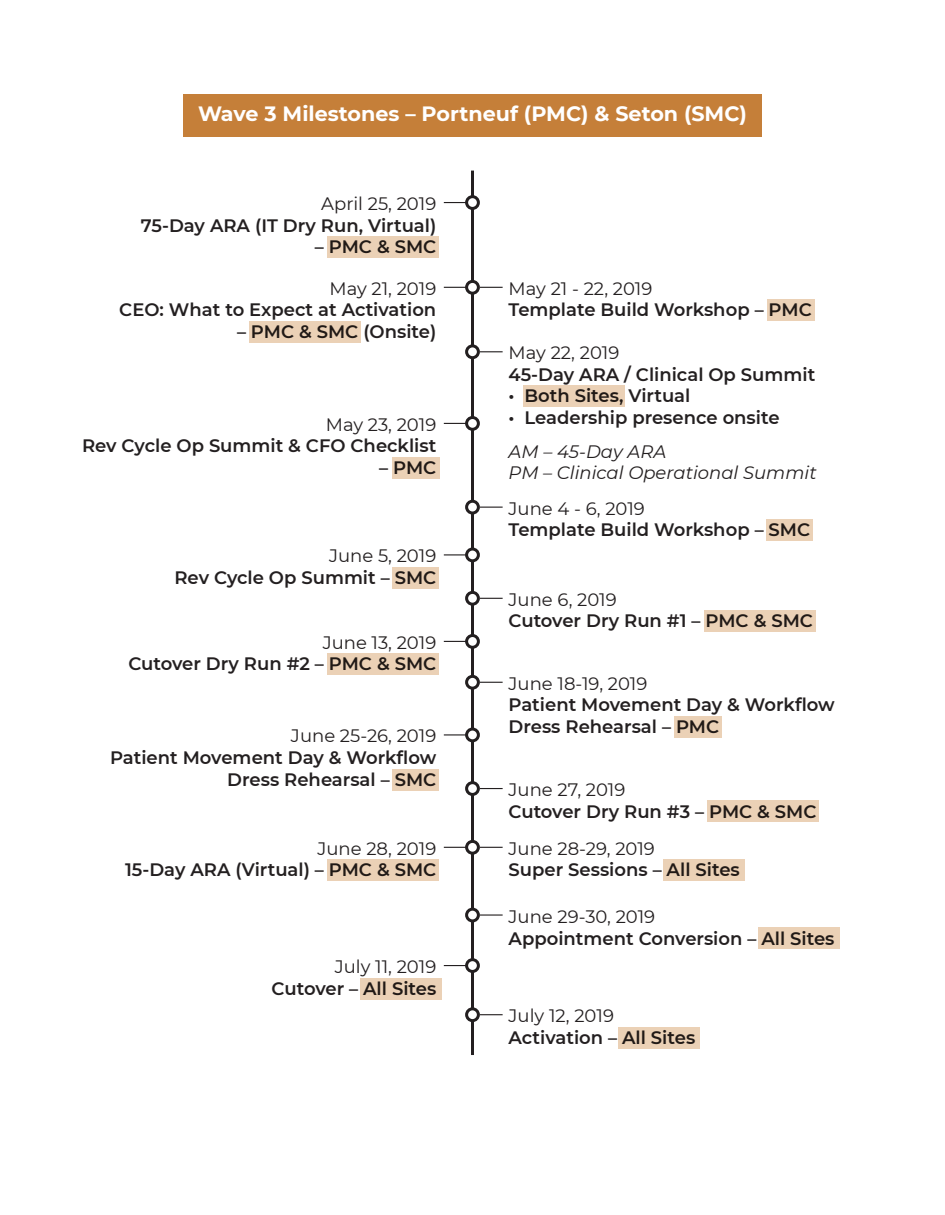
<style>
.page{position:relative;width:945px;height:1215px;background:#fff}
.page>*{position:absolute;margin:0;border:0;box-sizing:border-box;transform-origin:0 0}
.t1{font:700 20.7px "Montserrat";color:#fff}
.t2{font:600 18px/21.6px "Montserrat";color:#231f20;text-align:right}
.t3{font:18px "Montserrat";color:#231f20}
.t4{font:italic 18px/21.6px "Montserrat";color:#231f20}
</style>
<div class="page">
<div style="left:183px;top:95px;width:579px;height:42px;background:#c57f39"></div>
<div style="left:704px;top:610px;width:112px;height:22px;background:#ebd1b6"></div>
<div style="left:249px;top:321px;width:112px;height:22px;background:#ebd1b6"></div>
<div style="left:328px;top:236px;width:111px;height:22px;background:#ebd1b6"></div>
<div style="left:327px;top:654px;width:112px;height:21px;background:#ebd1b6"></div>
<div style="left:328px;top:859px;width:111px;height:22px;background:#ebd1b6"></div>
<div style="left:523px;top:386px;width:102px;height:21px;background:#ebd1b6"></div>
<div style="left:708px;top:801px;width:111px;height:21px;background:#ebd1b6"></div>
<div style="left:663px;top:860px;width:82px;height:21px;background:#ebd1b6"></div>
<div style="left:766px;top:520px;width:47px;height:21px;background:#ebd1b6"></div>
<div style="left:392px;top:567px;width:46px;height:22px;background:#ebd1b6"></div>
<div style="left:392px;top:769px;width:47px;height:21px;background:#ebd1b6"></div>
<div style="left:675px;top:716px;width:47px;height:21px;background:#ebd1b6"></div>
<hr style="left:471px;top:171px;width:3px;height:884px;background:#231f20">
<div style="left:467px;top:197px;width:11px;height:11px;background:#fff;border-radius:50%"></div>
<div style="left:465px;top:195px;width:15px;height:15px;border:3px solid #231f20;border-radius:50%"></div>
<div style="left:467px;top:281px;width:11px;height:12px;background:#fff;border-radius:50%"></div>
<div style="left:465px;top:280px;width:15px;height:15px;border:3px solid #231f20;border-radius:50%"></div>
<div style="left:467px;top:346px;width:11px;height:12px;background:#fff;border-radius:50%"></div>
<div style="left:465px;top:344px;width:15px;height:15px;border:3px solid #231f20;border-radius:50%"></div>
<div style="left:467px;top:418px;width:11px;height:11px;background:#fff;border-radius:50%"></div>
<div style="left:465px;top:416px;width:15px;height:15px;border:3px solid #231f20;border-radius:50%"></div>
<div style="left:467px;top:501px;width:11px;height:12px;background:#fff;border-radius:50%"></div>
<div style="left:465px;top:500px;width:15px;height:15px;border:3px solid #231f20;border-radius:50%"></div>
<div style="left:467px;top:549px;width:11px;height:12px;background:#fff;border-radius:50%"></div>
<div style="left:465px;top:548px;width:15px;height:14px;border:3px solid #231f20;border-radius:50%"></div>
<div style="left:467px;top:592px;width:11px;height:12px;background:#fff;border-radius:50%"></div>
<div style="left:465px;top:591px;width:15px;height:15px;border:3px solid #231f20;border-radius:50%"></div>
<div style="left:467px;top:636px;width:11px;height:11px;background:#fff;border-radius:50%"></div>
<div style="left:465px;top:634px;width:15px;height:15px;border:3px solid #231f20;border-radius:50%"></div>
<div style="left:467px;top:676px;width:11px;height:12px;background:#fff;border-radius:50%"></div>
<div style="left:465px;top:675px;width:15px;height:15px;border:3px solid #231f20;border-radius:50%"></div>
<div style="left:467px;top:729px;width:11px;height:12px;background:#fff;border-radius:50%"></div>
<div style="left:465px;top:728px;width:15px;height:14px;border:3px solid #231f20;border-radius:50%"></div>
<div style="left:467px;top:783px;width:11px;height:11px;background:#fff;border-radius:50%"></div>
<div style="left:465px;top:781px;width:15px;height:15px;border:3px solid #231f20;border-radius:50%"></div>
<div style="left:467px;top:841px;width:11px;height:12px;background:#fff;border-radius:50%"></div>
<div style="left:465px;top:840px;width:15px;height:15px;border:3px solid #231f20;border-radius:50%"></div>
<div style="left:467px;top:960px;width:11px;height:11px;background:#fff;border-radius:50%"></div>
<div style="left:465px;top:958px;width:15px;height:15px;border:3px solid #231f20;border-radius:50%"></div>
<div style="left:467px;top:909px;width:11px;height:12px;background:#fff;border-radius:50%"></div>
<div style="left:465px;top:908px;width:15px;height:14px;border:3px solid #231f20;border-radius:50%"></div>
<div style="left:467px;top:1009px;width:11px;height:12px;background:#fff;border-radius:50%"></div>
<div style="left:465px;top:1007px;width:15px;height:15px;border:3px solid #231f20;border-radius:50%"></div>
<svg style="left:444px;top:202px;width:23px;height:1px"></svg>
<svg style="left:480px;top:287px;width:23px;height:1px"></svg>
<svg style="left:444px;top:287px;width:23px;height:1px"></svg>
<svg style="left:480px;top:351px;width:23px;height:1px"></svg>
<svg style="left:480px;top:507px;width:23px;height:1px"></svg>
<svg style="left:480px;top:598px;width:23px;height:1px"></svg>
<svg style="left:480px;top:682px;width:23px;height:1px"></svg>
<svg style="left:480px;top:788px;width:23px;height:1px"></svg>
<svg style="left:480px;top:847px;width:23px;height:1px"></svg>
<hr style="left:480px;top:914px;width:23px;height:2px;background:#231f20">
<svg style="left:480px;top:1014px;width:23px;height:1px"></svg>
<svg style="left:444px;top:423px;width:23px;height:1px"></svg>
<svg style="left:444px;top:554px;width:23px;height:1px"></svg>
<svg style="left:444px;top:641px;width:23px;height:1px"></svg>
<hr style="left:444px;top:734px;width:23px;height:2px;background:#231f20">
<svg style="left:444px;top:847px;width:23px;height:1px"></svg>
<svg style="left:444px;top:965px;width:23px;height:1px"></svg>
<div style="left:758px;top:928px;width:82px;height:21px;background:#ebd1b6"></div>
<div style="left:619px;top:1027px;width:81px;height:21px;background:#ebd1b6"></div>
<div style="left:360px;top:978px;width:81px;height:21px;background:#ebd1b6"></div>
<div style="left:767px;top:300px;width:48px;height:21px;background:#ebd1b6"></div>
<div style="left:392px;top:457px;width:47px;height:22px;background:#ebd1b6"></div>
<p class="t1" style="left:198px;top:99px;width:551px">Wave 3 Milestones – Portneuf (PMC) &amp; Seton (SMC)</p>
<p class="t3" style="left:321px;top:191px;width:117px">April 25, 2019</p>
<p class="t2" style="left:141px;top:214px;width:297px">75-Day ARA (IT Dry Run, Virtual)</p>
<p class="t2" style="left:315px;top:235px;width:123px">– PMC &amp; SMC</p>
<p class="t3" style="left:329px;top:276px;width:108px">May 21, 2019</p>
<p class="t2" style="left:119px;top:298px;width:318px">CEO: What to Expect at Activation</p>
<p class="t2" style="left:237px;top:320px;width:201px">– PMC &amp; SMC (Onsite)</p>
<p class="t3" style="left:326px;top:412px;width:112px">May 23, 2019</p>
<p class="t2" style="left:82px;top:434px;width:356px">Rev Cycle Op Summit &amp; CFO Checklist</p>
<p class="t2" style="left:379px;top:456px;width:59px">– PMC</p>
<p class="t3" style="left:329px;top:544px;width:109px">June 5, 2019</p>
<p class="t2" style="left:174px;top:566px;width:263px">Rev Cycle Op Summit – SMC</p>
<p class="t3" style="left:323px;top:630px;width:115px">June 13, 2019</p>
<p class="t2" style="left:128px;top:652px;width:309px">Cutover Dry Run #2 – PMC &amp; SMC</p>
<p class="t3" style="left:291px;top:724px;width:147px">June 25-26, 2019</p>
<p class="t2" style="left:110px;top:746px;width:328px">Patient Movement Day &amp; Workflow<br>Dress Rehearsal – SMC</p>
<p class="t3" style="left:317px;top:836px;width:120px">June 28, 2019</p>
<p class="t2" style="left:125px;top:858px;width:313px">15-Day ARA (Virtual) – PMC &amp; SMC</p>
<p class="t3" style="left:335px;top:954px;width:103px">July 11, 2019</p>
<p class="t2" style="left:272px;top:977px;width:166px">Cutover – All Sites</p>
<p class="t3" style="left:509px;top:276px;width:145px">May 21 - 22, 2019</p>
<p class="t2" style="left:509px;top:298px;width:305px">Template Build Workshop – PMC</p>
<p class="t3" style="left:509px;top:341px;width:112px">May 22, 2019</p>
<p class="t2" style="left:509px;top:363px;width:308px">45-Day ARA / Clinical Op Summit</p>
<p class="t2" style="left:509px;top:384px;width:183px">• Both Sites, Virtual</p>
<p class="t2" style="left:509px;top:406px;width:272px">• Leadership presence onsite</p>
<p class="t4" style="left:509px;top:440px;width:310px">AM – 45-Day ARA<br>PM – Clinical Operational Summit</p>
<p class="t3" style="left:509px;top:496px;width:138px">June 4 - 6, 2019</p>
<p class="t2" style="left:509px;top:518px;width:303px">Template Build Workshop – SMC</p>
<p class="t3" style="left:509px;top:587px;width:110px">June 6, 2019</p>
<p class="t2" style="left:509px;top:609px;width:306px">Cutover Dry Run #1 – PMC &amp; SMC</p>
<p class="t3" style="left:509px;top:671px;width:140px">June 18-19, 2019</p>
<p class="t2" style="left:509px;top:693px;width:328px;text-align:left">Patient Movement Day &amp; Workflow<br>Dress Rehearsal – PMC</p>
<p class="t3" style="left:509px;top:777px;width:118px">June 27, 2019</p>
<p class="t2" style="left:509px;top:800px;width:309px">Cutover Dry Run #3 – PMC &amp; SMC</p>
<p class="t3" style="left:509px;top:836px;width:148px">June 28-29, 2019</p>
<p class="t2" style="left:509px;top:858px;width:233px">Super Sessions – All Sites</p>
<p class="t3" style="left:509px;top:904px;width:148px">June 29-30, 2019</p>
<p class="t2" style="left:509px;top:927px;width:327px">Appointment Conversion – All Sites</p>
<p class="t3" style="left:509px;top:1003px;width:107px">July 12, 2019</p>
<p class="t2" style="left:509px;top:1026px;width:188px">Activation – All Sites</p>
</div>
